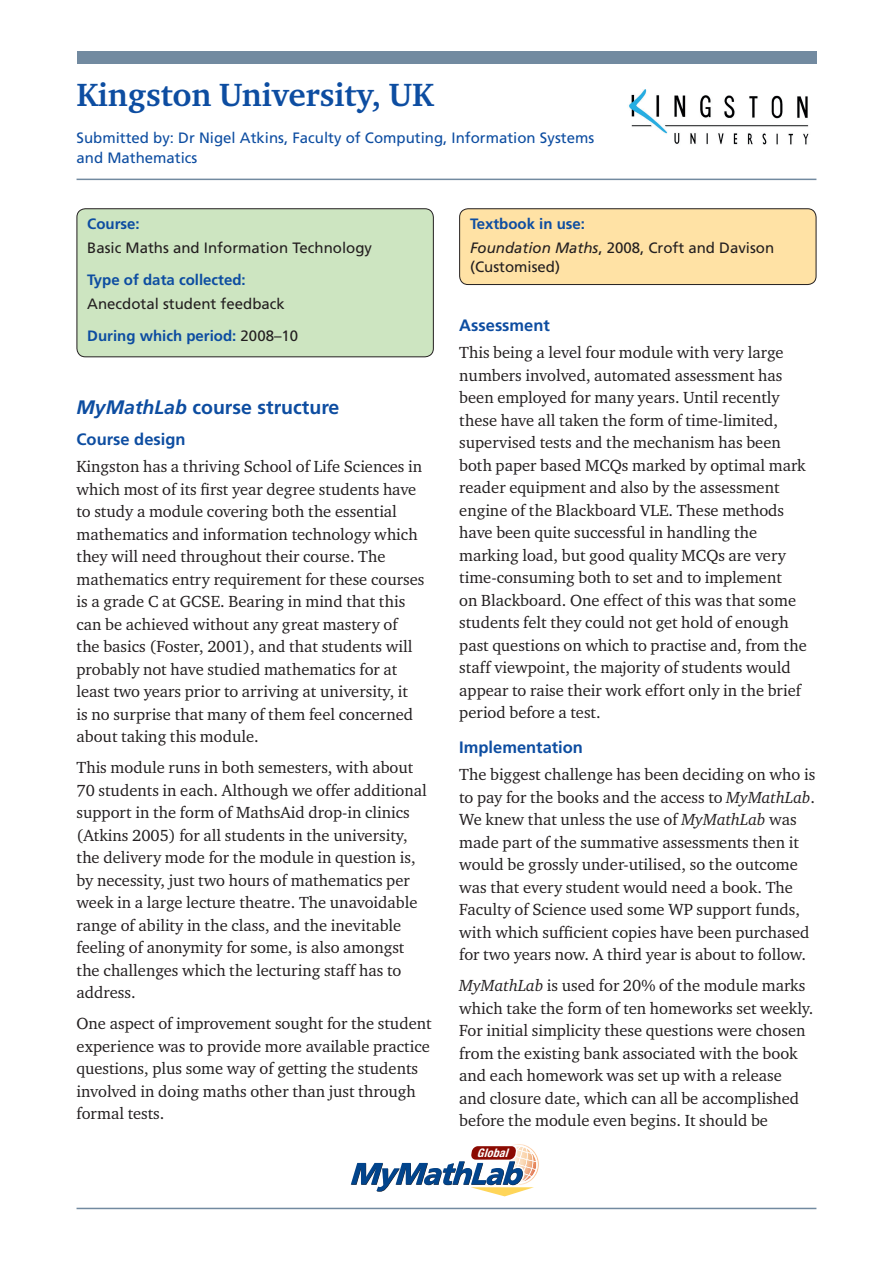
<style>
.page{position:relative;width:893px;height:1263px;background:#fff}
.page>*{position:absolute;margin:0;border:0;box-sizing:border-box;transform-origin:0 0}
.t1{font:700 33px "Charter ITC";color:#0d4da1}
.t2{font:700 19.5px "Frutiger";color:#0d4da1}
.t3{font:16.5px/22.5px "Charter ITC";color:#231f20}
.t4{font:700 16.5px "Frutiger";color:#0d4da1}
.t5{font:15px/19.5px "Frutiger";color:#231f20}
.t6{font:15px/19.5px "Frutiger";color:#0d4da1}
.t7{font:700 15px "Frutiger";color:#0d4da1}
.t8{font:italic 700 condensed 11.85px "Helvetica Neue";color:#fff}
.s1{font-weight:400;color:#231f20}
.s2{font-style:italic}
</style>
<div class="page">
<div style="left:460px;top:209px;width:356px;height:76px;background:#ffe2a5;border-radius:9px"></div>
<div style="left:459px;top:208px;width:357px;height:77px;border:1px solid #231f20;border-radius:9px"></div>
<div style="left:77px;top:209px;width:356px;height:148px;background:#cde5c1;border-radius:9px"></div>
<div style="left:77px;top:208px;width:357px;height:149px;border:1px solid #231f20;border-radius:9px"></div>
<div style="left:77px;top:51px;width:739px;height:13px;background:#728aa0"></div>
<hr style="left:77px;top:179px;width:739px;height:1px;background:#728aa0">
<hr style="left:77px;top:1208px;width:739px;height:1px;background:#728aa0">
<img style="left:629px;top:89px;width:180px;height:56px">
<svg style="left:351px;top:1144px;width:188px;height:52px"></svg>
<p class="t1" style="left:77px;top:74px;width:359px">Kingston University, UK</p>
<p class="t6" style="left:77px;top:128px;width:519px">Submitted by: Dr Nigel Atkins, Faculty of Computing, Information Systems and Mathematics</p>
<p class="t7" style="left:87px;top:215px;width:54px">Course:</p>
<p class="t5" style="left:87px;top:238px;width:286px">Basic Maths and Information Technology</p>
<p class="t7" style="left:87px;top:271px;width:160px">Type of data collected:</p>
<p class="t5" style="left:87px;top:294px;width:199px">Anecdotal student feedback</p>
<p class="t7" style="left:87px;top:327px;width:212px">During which period: <span class="s1">2008–10</span></p>
<p class="t2" style="left:77px;top:396px;width:264px"><span class="s2">MyMathLab</span> course structure</p>
<p class="t4" style="left:77px;top:430px;width:111px">Course design</p>
<p class="t3" style="left:77px;top:455px;width:349px">Kingston has a thriving School of Life Sciences in which most of its first year degree students have to study a module covering both the essential mathematics and information technology which they will need throughout their course. The mathematics entry requirement for these courses is a grade C at GCSE. Bearing in mind that this can be achieved without any great mastery of the basics (Foster, 2001), and that students will probably not have studied mathematics for at least two years prior to arriving at university, it<br>is no surprise that many of them feel concerned about taking this module.</p>
<p class="t3" style="left:77px;top:756px;width:352px">This module runs in both semesters, with about 70 students in each. Although we offer additional support in the form of MathsAid drop-in clinics (Atkins 2005) for all students in the university, the delivery mode for the module in question is, by necessity, just two hours of mathematics per week in a large lecture theatre. The unavoidable range of ability in the class, and the inevitable feeling of anonymity for some, is also amongst the challenges which the lecturing staff has to address.</p>
<p class="t3" style="left:77px;top:1012px;width:357px">One aspect of improvement sought for the student experience was to provide more available practice questions, plus some way of getting the students involved in doing maths other than just through formal tests.</p>
<p class="t7" style="left:470px;top:215px;width:117px">Textbook in use:</p>
<p class="t5" style="left:470px;top:238px;width:306px"><span class="s2">Foundation Maths</span>, 2008, Croft and Davison (Customised)</p>
<p class="t4" style="left:459px;top:316px;width:92px">Assessment</p>
<p class="t3" style="left:459px;top:341px;width:349px">This being a level four module with very large numbers involved, automated assessment has been employed for many years. Until recently these have all taken the form of time-limited, supervised tests and the mechanism has been both paper based MCQs marked by optimal mark reader equipment and also by the assessment engine of the Blackboard VLE. These methods have been quite successful in handling the marking load, but good quality MCQs are very time-consuming both to set and to implement<br>on Blackboard. One effect of this was that some students felt they could not get hold of enough past questions on which to practise and, from the staff viewpoint, the majority of students would appear to raise their work effort only in the brief period before a test.</p>
<p class="t4" style="left:459px;top:738px;width:125px">Implementation</p>
<p class="t3" style="left:459px;top:763px;width:358px">The biggest challenge has been deciding on who is to pay for the books and the access to <span class="s2">MyMathLab</span>.<br>We knew that unless the use of <span class="s2">MyMathLab</span> was made part of the summative assessments then it would be grossly under-utilised, so the outcome was that every student would need a book. The Faculty of Science used some WP support funds, with which sufficient copies have been purchased for two years now. A third year is about to follow.</p>
<p class="t3" style="left:459px;top:974px;width:356px"><span class="s2">MyMathLab</span> is used for 20% of the module marks which take the form of ten homeworks set weekly.<br>For initial simplicity these questions were chosen from the existing bank associated with the book and each homework was set up with a release<br>and closure date, which can all be accomplished before the module even begins. It should be</p>
<p class="t8" style="left:477px;top:1145px;width:36px">Global</p>
</div>
